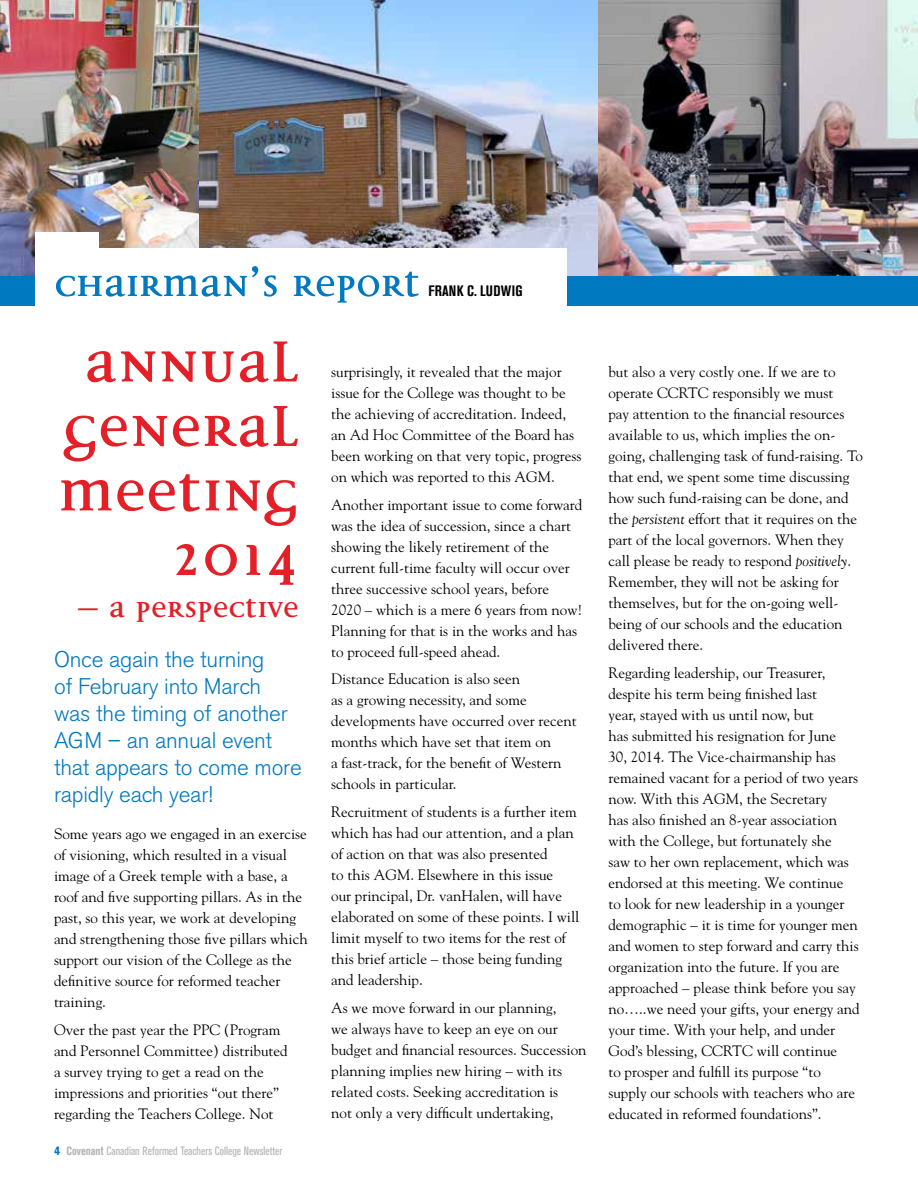
<style>
.page{position:relative;width:918px;height:1188px;background:#fff}
.page>*{position:absolute;margin:0;border:0;box-sizing:border-box;transform-origin:0 0}
.t1{font:700 78px/64.5px "Disturbance";color:#e31f27;text-align:right}
.t2{font:700 52.5px "Disturbance";letter-spacing:-.01em;color:#0079c1}
.t3{font:700 39px "Disturbance";color:#e31f27}
.t4{font:300 22.5px/27px "Akzidenz Grotesk BE";letter-spacing:-.01em;color:#0079c1}
.t5{font:15px/21px "Goudy";color:#000}
.t6{font:700 condensed 15px "Akzidenz Grotesk BE";letter-spacing:.025em;color:#000}
.t7{font:condensed 12px "Akzidenz Grotesk BE";color:#b3b3b6}
.s1{font-weight:800;color:#0079c1}
.s2{font-weight:700}
.s3{font-style:italic}
</style>
<div class="page">
<img style="left:598px;top:0;width:320px;height:276px">
<img style="left:0;top:0;width:598px;height:276px">
<div style="left:0;top:276px;width:918px;height:29px;background:#0079c1"></div>
<div style="left:36px;top:233px;width:63px;height:86px;background:#fff"></div>
<div style="left:43px;top:249px;width:524px;height:66px;background:#fff"></div>
<h2 class="t2" style="left:54px;top:259px;width:368px">Chairman’s Report</h2>
<p class="t6" style="left:429px;top:282px;width:96px">Fran k C. Ludwig</p>
<h1 class="t1" style="left:58px;top:330px;width:242px">ANNUAL<br>GENERAL<br>MEETING<br>2014</h1>
<h3 class="t3" style="left:78px;top:590px;width:223px">– A perspective</h3>
<h3 class="t4" style="left:54px;top:646px;width:249px">Once again the turning<br>of February into March was the timing of another<br>AGM – an annual event that appears to come more rapidly each year!</h3>
<p class="t5" style="left:54px;top:823px;width:255px">Some years ago we engaged in an exercise of visioning, which resulted in a visual image of a Greek temple with a base, a roof and five supporting pillars. As in the past, so this year, we work at developing and strengthening those five pillars which support our vision of the College as the definitive source for reformed teacher training.</p>
<p class="t5" style="left:54px;top:1019px;width:235px">Over the past year the PPC (Program and Personnel Committee) distributed a survey trying to get a read on the impressions and priorities “out there” regarding the Teachers College. Not</p>
<p class="t7" style="left:54px;top:1144px;width:230px"><span class="s1">4</span> <span class="s2">Covenant</span> Canadian Reformed Teachers College Newsletter</p>
<p class="t5" style="left:331px;top:361px;width:252px">surprisingly, it revealed that the major issue for the College was thought to be the achieving of accreditation. Indeed, an Ad Hoc Committee of the Board has been working on that very topic, progress on which was reported to this AGM.</p>
<p class="t5" style="left:331px;top:493px;width:253px">Another important issue to come forward was the idea of succession, since a chart showing the likely retirement of the current full-time faculty will occur over three successive school years, before 2020 – which is a mere 6 years from now!<br>Planning for that is in the works and has to proceed full-speed ahead.</p>
<p class="t5" style="left:331px;top:668px;width:247px">Distance Education is also seen<br>as a growing necessity, and some developments have occurred over recent months which have set that item on<br>a fast-track, for the benefit of Western schools in particular.</p>
<p class="t5" style="left:331px;top:801px;width:250px">Recruitment of students is a further item which has had our attention, and a plan of action on that was also presented<br>to this AGM. Elsewhere in this issue<br>our principal, Dr. vanHalen, will have elaborated on some of these points. I will limit myself to two items for the rest of this brief article – those being funding and leadership.</p>
<p class="t5" style="left:331px;top:997px;width:257px">As we move forward in our planning,<br>we always have to keep an eye on our budget and financial resources. Succession planning implies new hiring – with its related costs. Seeking accreditation is<br>not only a very difficult undertaking,</p>
<p class="t5" style="left:608px;top:361px;width:256px">but also a very costly one. If we are to operate CCRTC responsibly we must<br>pay attention to the financial resources available to us, which implies the on&shy;going, challenging task of fund-raising. To that end, we spent some time discussing how such fund-raising can be done, and the <span class="s3">persistent</span> effort that it requires on the part of the local governors. When they call please be ready to respond <span class="s3">positively</span>.<br>Remember, they will not be asking for themselves, but for the on-going well&shy;being of our schools and the education delivered there.</p>
<p class="t5" style="left:608px;top:661px;width:253px">Regarding leadership, our Treasurer, despite his term being finished last<br>year, stayed with us until now, but<br>has submitted his resignation for June<br>30, 2014. The Vice-chairmanship has remained vacant for a period of two years now. With this AGM, the Secretary<br>has also finished an 8-year association with the College, but fortunately she<br>saw to her own replacement, which was endorsed at this meeting. We continue to look for new leadership in a younger demographic – it is time for younger men and women to step forward and carry this organization into the future. If you are approached – please think before you say no…..we need your gifts, your energy and your time. With your help, and under God’s blessing, CCRTC will continue<br>to prosper and fulfill its purpose “to supply our schools with teachers who are educated in reformed foundations”.</p>
</div>
